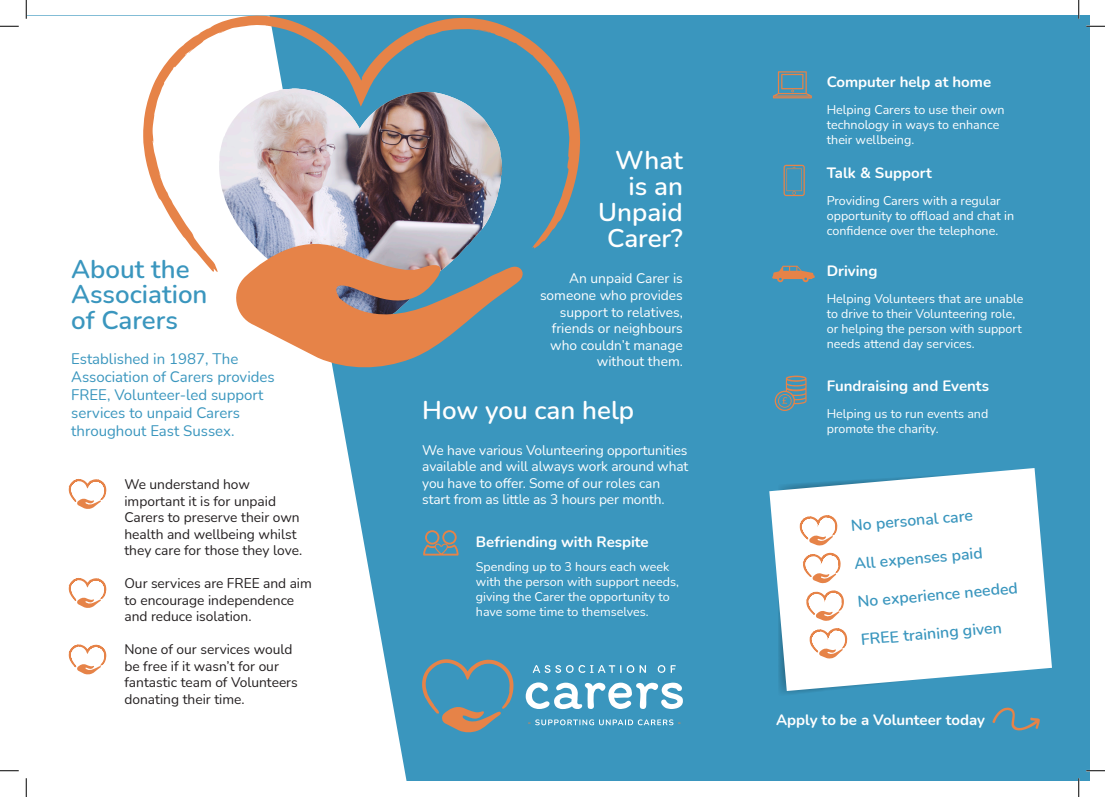
<style>
.page{position:relative;width:1105px;height:797px;background:#fff}
.page>*{position:absolute;margin:0;border:0;box-sizing:border-box;transform-origin:0 0}
.t1{font:600 25.88px/25.9px "Nunito";color:#fff;text-align:right}
.t2{font:600 25.88px "Nunito";color:#3a96be}
.t3{font:600 15.88px "Nunito";color:#3a96be}
.t4{font:15px/18px "Nunito";color:#3a96be}
.t5{font:700 15px "Nunito";color:#fff}
.t6{font:13.75px/16.5px "Nunito";color:#231f20}
.t7{font:13.75px/16.5px "Nunito";letter-spacing:-.01em;color:#fff}
.t8{font:12.5px/15px "Nunito";color:#fff}
</style>
<div class="page">
<div style="left:27px;top:16px;width:1062px;height:765px;background:#3a96be"></div>
<svg style="left:16px;top:16px;width:391px;height:765px;background:#f0f7fa"></svg>
<svg style="left:230px;top:272px;width:293px;height:98px;fill:#e68348"></svg>
<svg style="left:143px;top:16px;width:438px;height:256px"></svg>
<svg style="left:34px;top:455px;width:87px;height:63px;background:#fdf8f4"></svg>
<svg style="left:34px;top:554px;width:87px;height:129px;background:#fdf8f5"></svg>
<svg style="left:423px;top:530px;width:36px;height:25px"></svg>
<svg style="left:769px;top:468px;width:283px;height:223px;fill:#fff"></svg>
<svg style="left:777px;top:514px;width:88px;height:148px;background:#f7f0eb"></svg>
<svg style="left:992px;top:707px;width:48px;height:23px"></svg>
<svg style="left:773px;top:71px;width:39px;height:27px"></svg>
<svg style="left:422px;top:659px;width:92px;height:74px"></svg>
<svg style="left:533px;top:665px;width:88px;height:8px"></svg>
<svg style="left:627px;top:665px;width:19px;height:8px"></svg>
<svg style="left:658px;top:665px;width:18px;height:8px"></svg>
<svg style="left:526px;top:682px;width:157px;height:27px"></svg>
<svg style="left:528px;top:719px;width:152px;height:6px"></svg>
<svg style="left:775px;top:375px;width:31px;height:36px"></svg>
<svg style="left:783px;top:165px;width:22px;height:31px"></svg>
<svg style="left:772px;top:266px;width:43px;height:16px"></svg>
<svg style="left:0;top:25px;width:19px;height:2px"></svg>
<svg style="left:1086px;top:25px;width:19px;height:2px"></svg>
<svg style="left:0;top:770px;width:19px;height:1px"></svg>
<svg style="left:1086px;top:770px;width:19px;height:1px"></svg>
<svg style="left:25px;top:0;width:2px;height:19px"></svg>
<svg style="left:25px;top:778px;width:2px;height:19px"></svg>
<svg style="left:1078px;top:0;width:1px;height:19px"></svg>
<svg style="left:1078px;top:778px;width:1px;height:19px"></svg>
<p class="t2" style="left:71px;top:250px;width:120px">About the</p>
<p class="t2" style="left:71px;top:276px;width:138px">Association</p>
<p class="t2" style="left:71px;top:302px;width:108px">of Carers</p>
<p class="t4" style="left:71px;top:349px;width:205px">Established in 1987, The<br>Association of Carers provides<br>FREE, Volunteer-led support services to unpaid Carers throughout East Sussex.</p>
<p class="t6" style="left:124px;top:475px;width:179px">We understand how important it is for unpaid<br>Carers to preserve their own health and wellbeing whilst they care for those they love.</p>
<p class="t6" style="left:124px;top:574px;width:189px">Our services are FREE and aim to encourage independence and reduce isolation.</p>
<p class="t6" style="left:124px;top:640px;width:175px">None of our services would be free if it wasn’t for our fantastic team of Volunteers donating their time.</p>
<p class="t1" style="left:598px;top:146px;width:86px">What is an<br>Unpaid<br>Carer?</p>
<p class="t7" style="left:540px;top:270px;width:144px;text-align:right">An unpaid Carer is someone who provides support to relatives, friends or neighbours who couldn’t manage without them.</p>
<p class="t1" style="left:422px;top:396px;width:213px">How you can help</p>
<p class="t7" style="left:422px;top:441px;width:268px">We have various Volunteering opportunities available and will always work around what you have to offer. Some of our roles can start from as little as 3 hours per month.</p>
<p class="t5" style="left:476px;top:531px;width:174px">Befriending with Respite</p>
<p class="t8" style="left:476px;top:558px;width:204px">Spending up to 3 hours each week with the person with support needs, giving the Carer the opportunity to have some time to themselves.</p>
<p class="t5" style="left:827px;top:72px;width:166px">Computer help at home</p>
<p class="t8" style="left:827px;top:102px;width:179px">Helping Carers to use their own technology in ways to enhance</p>
<p class="t8" style="left:827px;top:132px;width:89px">their wellbeing.</p>
<p class="t5" style="left:827px;top:162px;width:107px">Talk &amp; Support</p>
<p class="t8" style="left:827px;top:192px;width:189px">Providing Carers with a regular opportunity to offload and chat in confidence over the telephone.</p>
<p class="t5" style="left:827px;top:260px;width:52px">Driving</p>
<p class="t8" style="left:827px;top:291px;width:198px">Helping Volunteers that are unable to drive to their Volunteering role, or helping the person with support needs attend day services.</p>
<p class="t5" style="left:827px;top:375px;width:164px">Fundraising and Events</p>
<p class="t8" style="left:827px;top:406px;width:163px">Helping us to run events and promote the charity.</p>
<p class="t3" style="left:850px;top:514px;width:124px;rotate:-5deg">No personal care</p>
<p class="t3" style="left:853px;top:552px;width:130px;rotate:-5deg">All expenses paid</p>
<p class="t3" style="left:857px;top:590px;width:162px;rotate:-5deg">No experience needed</p>
<p class="t3" style="left:860px;top:628px;width:143px;rotate:-5deg">FREE training given</p>
<p class="t5" style="left:776px;top:709px;width:211px">Apply to be a Volunteer today</p>
</div>
